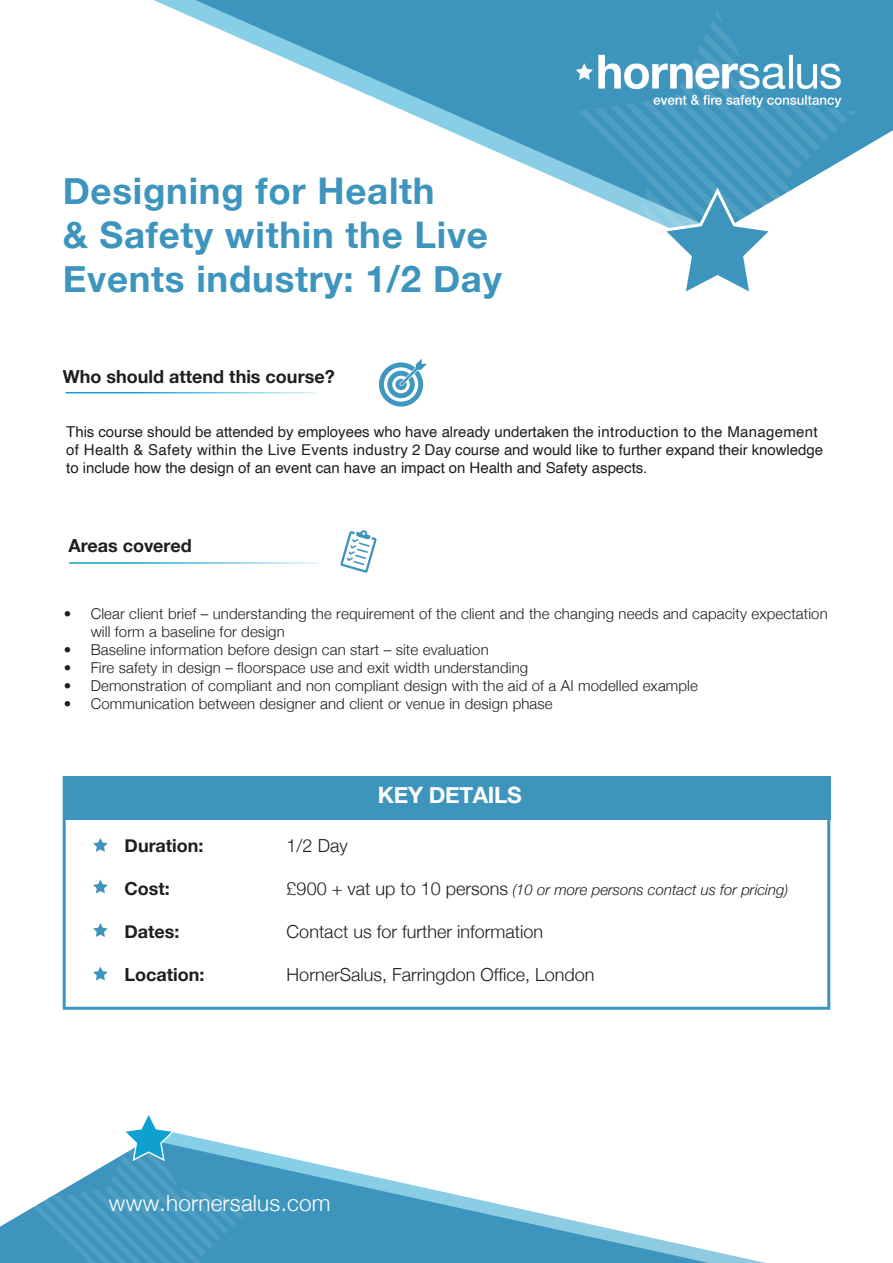
<style>
.page{position:relative;width:893px;height:1263px;background:#fff}
.page>*{position:absolute;margin:0;border:0;box-sizing:border-box;transform-origin:0 0}
.t1{font:700 36.75px/44.1px "Helvetica Neue";letter-spacing:.02em;color:#3d95bd}
.t2{font:300 22.5px "Helvetica Neue";letter-spacing:.01em;color:#fff}
.t3{font:700 22.5px "Helvetica Neue";letter-spacing:-.015em;color:#fff}
.t4{font:300 18px "Helvetica Neue";color:#211d1e}
.t5{font:700 18px "Helvetica Neue";color:#211d1e}
.t6{font:300 15px/18px "Helvetica Neue";letter-spacing:.01em;color:#211d1e}
.t7{font:15px/18px "Helvetica";letter-spacing:-.005em;color:#211d1e}
.t8{font:italic 300 15px "Helvetica Neue";color:#211d1e}
.s1{font-style:normal;font-size:18px}
</style>
<div class="page">
<svg style="left:195px;top:0;width:698px;height:188px"></svg>
<svg style="left:578px;top:10px;width:278px;height:282px"></svg>
<svg style="left:0;top:1151px;width:709px;height:112px"></svg>
<svg style="left:27px;top:1115px;width:232px;height:148px"></svg>
<img style="left:569px;top:50px;width:279px;height:61px">
<hr style="left:69px;top:562px;width:249px;height:2px;background:#0ea0cf">
<svg style="left:340px;top:530px;width:37px;height:43px"></svg>
<hr style="left:66px;top:392px;width:249px;height:1px;background:#0ea0cf">
<svg style="left:379px;top:359px;width:48px;height:48px"></svg>
<svg style="left:63px;top:819px;width:767px;height:191px"></svg>
<div style="left:63px;top:776px;width:767px;height:43px;background:#3d95bd"></div>
<svg style="left:93px;top:838px;width:15px;height:14px"></svg>
<svg style="left:93px;top:879px;width:15px;height:14px"></svg>
<svg style="left:93px;top:923px;width:15px;height:14px"></svg>
<svg style="left:93px;top:967px;width:15px;height:13px"></svg>
<h1 class="t1" style="left:63px;top:169px;width:441px">Designing for Health<br>&amp; Safety within the Live<br>Events industry: 1/2 Day</h1>
<p class="t5" style="left:63px;top:362px;width:273px">Who should attend this course?</p>
<p class="t7" style="left:66px;top:423px;width:758px">This course should be attended by employees who have already undertaken the introduction to the Management of Health &amp; Safety within the Live Events industry 2 Day course and would like to further expand their knowledge to include how the design of an event can have an impact on Health and Safety aspects.</p>
<p class="t5" style="left:69px;top:531px;width:125px">Areas covered</p>
<p class="t6" style="left:91px;top:604px;width:739px;text-indent:-27px">• Clear client brief – understanding the requirement of the client and the changing needs and capacity expectation will form a baseline for design</p>
<p class="t6" style="left:64px;top:640px;width:427px">• Baseline information before design can start – site evaluation</p>
<p class="t6" style="left:64px;top:658px;width:466px">• Fire safety in design – floorspace use and exit width understanding</p>
<p class="t6" style="left:64px;top:676px;width:636px">• Demonstration of compliant and non compliant design with the aid of a AI modelled example</p>
<p class="t6" style="left:64px;top:694px;width:490px">• Communication between designer and client or venue in design phase</p>
<h2 class="t3" style="left:378px;top:777px;width:145px">KEY DETAILS</h2>
<p class="t5" style="left:125px;top:831px;width:80px">Duration:</p>
<p class="t4" style="left:287px;top:831px;width:63px">1/2 Day</p>
<p class="t5" style="left:125px;top:874px;width:47px">Cost:</p>
<p class="t8" style="left:287px;top:877px;width:503px"><span class="s1">£900 + vat up to 10 persons</span> (10 or more persons contact us for pricing)</p>
<p class="t5" style="left:125px;top:917px;width:57px">Dates:</p>
<p class="t4" style="left:287px;top:917px;width:258px">Contact us for further information</p>
<p class="t5" style="left:125px;top:961px;width:81px">Location:</p>
<p class="t4" style="left:287px;top:960px;width:309px">HornerSalus, Farringdon Office, London</p>
<h2 class="t2" style="left:109px;top:1185px;width:223px">www.hornersalus.com</h2>
</div>
